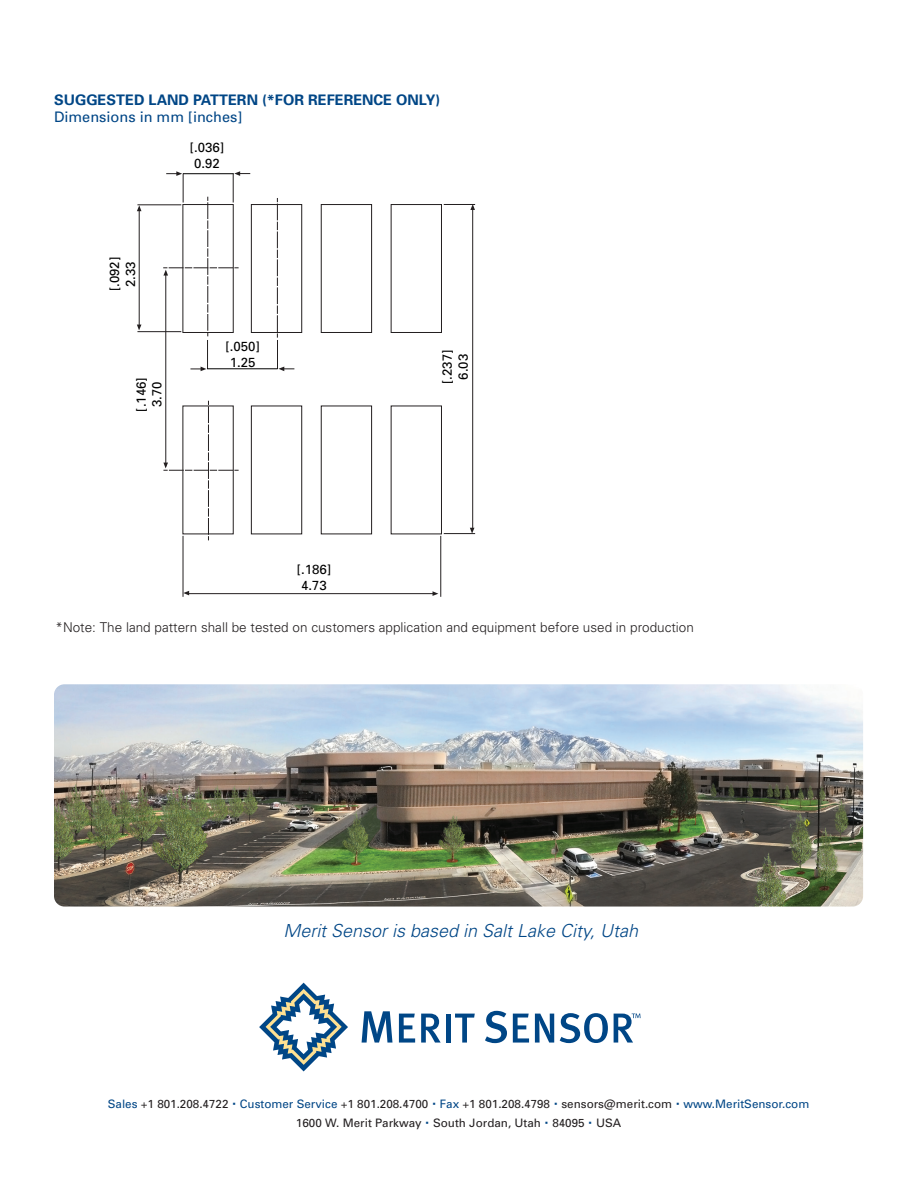
<style>
.page{position:relative;width:918px;height:1188px;background:#fff}
.page>*{position:absolute;margin:0;border:0;box-sizing:border-box;transform-origin:0 0}
.t1{font:italic 300 18px "Univers";color:#004686}
.t2{font:700 14.55px "Univers";color:#004686}
.t3{font:14.55px "Univers";color:#004686}
.t4{font:300 13.5px "Univers";color:#231f20}
.t5{font:13.2px/15.9px "Univers";color:#000;text-align:center}
.t6{font:11.7px "Univers";color:#231f20}
.s1{color:#004686}
.s2{font-size:17.4px;color:#004686}
</style>
<div class="page">
<div style="left:391px;top:406px;width:51px;height:128px;border:1px solid #231f20"></div>
<div style="left:321px;top:406px;width:51px;height:128px;border:1px solid #231f20"></div>
<div style="left:251px;top:406px;width:51px;height:128px;border:1px solid #231f20"></div>
<div style="left:391px;top:204px;width:51px;height:129px;border:1px solid #231f20"></div>
<div style="left:321px;top:204px;width:51px;height:129px;border:1px solid #231f20"></div>
<div style="left:251px;top:204px;width:51px;height:129px;border:1px solid #231f20"></div>
<hr style="left:472px;top:208px;width:1px;height:320px;background:#231f20">
<svg style="left:470px;top:205px;width:5px;height:5px"></svg>
<hr style="left:139px;top:210px;width:1px;height:116px;background:#231f20">
<svg style="left:137px;top:205px;width:4px;height:6px"></svg>
<hr style="left:165px;top:274px;width:1px;height:192px;background:#231f20">
<svg style="left:137px;top:325px;width:4px;height:5px"></svg>
<svg style="left:470px;top:528px;width:4px;height:5px"></svg>
<hr style="left:189px;top:593px;width:245px;height:1px;background:#231f20">
<svg style="left:433px;top:591px;width:5px;height:5px"></svg>
<svg style="left:184px;top:591px;width:5px;height:4px"></svg>
<hr style="left:444px;top:204px;width:31px;height:1px;background:#231f20">
<hr style="left:444px;top:533px;width:31px;height:1px;background:#231f20">
<hr style="left:440px;top:536px;width:1px;height:61px;background:#231f20">
<hr style="left:183px;top:536px;width:1px;height:61px;background:#231f20">
<svg style="left:163px;top:401px;width:76px;height:139px"></svg>
<svg style="left:277px;top:198px;width:17px;height:173px"></svg>
<hr style="left:207px;top:368px;width:71px;height:1px;background:#000">
<hr style="left:137px;top:204px;width:44px;height:1px;background:#231f20">
<hr style="left:137px;top:331px;width:44px;height:1px;background:#231f20">
<svg style="left:163px;top:171px;width:87px;height:200px"></svg>
<hr style="left:183px;top:173px;width:51px;height:1px;background:#000">
<svg style="left:259px;top:983px;width:89px;height:88px"></svg>
<svg style="left:362px;top:1011px;width:30px;height:32px"></svg>
<svg style="left:399px;top:1014px;width:16px;height:29px"></svg>
<svg style="left:421px;top:1014px;width:20px;height:29px"></svg>
<div style="left:446px;top:1014px;width:5px;height:29px;background:#004686"></div>
<svg style="left:455px;top:1014px;width:20px;height:29px"></svg>
<svg style="left:485px;top:1011px;width:22px;height:32px"></svg>
<svg style="left:513px;top:1014px;width:16px;height:29px"></svg>
<svg style="left:535px;top:1014px;width:19px;height:29px"></svg>
<svg style="left:560px;top:1013px;width:48px;height:30px"></svg>
<svg style="left:614px;top:1014px;width:27px;height:29px"></svg>
<img style="left:54px;top:684px;width:809px;height:223px">
<p class="t2" style="left:54px;top:90px;width:388px">SUGGESTED LAND PATTERN (*FOR REFERENCE ONLY)</p>
<p class="t3" style="left:54px;top:108px;width:190px">Dimensions in mm [inches]</p>
<p class="t5" style="left:190px;top:140px;width:36px">[.036]<br>0.92</p>
<p class="t5" style="left:106px;top:291px;width:36px;rotate:-90deg">[.092]<br>2.33</p>
<p class="t5" style="left:133px;top:412px;width:36px;rotate:-90deg">[.146]<br>3.70</p>
<p class="t5" style="left:226px;top:338px;width:36px">[.050]<br>1.25</p>
<p class="t5" style="left:297px;top:561px;width:36px">[.186]<br>4.73</p>
<p class="t5" style="left:439px;top:384px;width:36px;rotate:-90deg">[.237]<br>6.03</p>
<p class="t4" style="left:56px;top:619px;width:640px">*Note: The land pattern shall be tested on customers application and equipment before used in production</p>
<p class="t1" style="left:283px;top:920px;width:356px">Merit Sensor is based in Salt Lake City, Utah</p>
<p class="t6" style="left:108px;top:1097px;width:703px"><span class="s1">Sales</span> +1 801.208.4722 <span class="s2">·</span> <span class="s1">Customer Service</span> +1 801.208.4700 <span class="s2">·</span> <span class="s1">Fax</span> +1 801.208.4798 <span class="s2">·</span> sensors@merit.com <span class="s2">·</span> <span class="s1">www.MeritSensor.com</span></p>
<p class="t6" style="left:296px;top:1116px;width:327px">1600 W. Merit Parkway <span class="s2">·</span> South Jordan, Utah <span class="s2">·</span> 84095 <span class="s2">·</span> USA</p>
</div>
